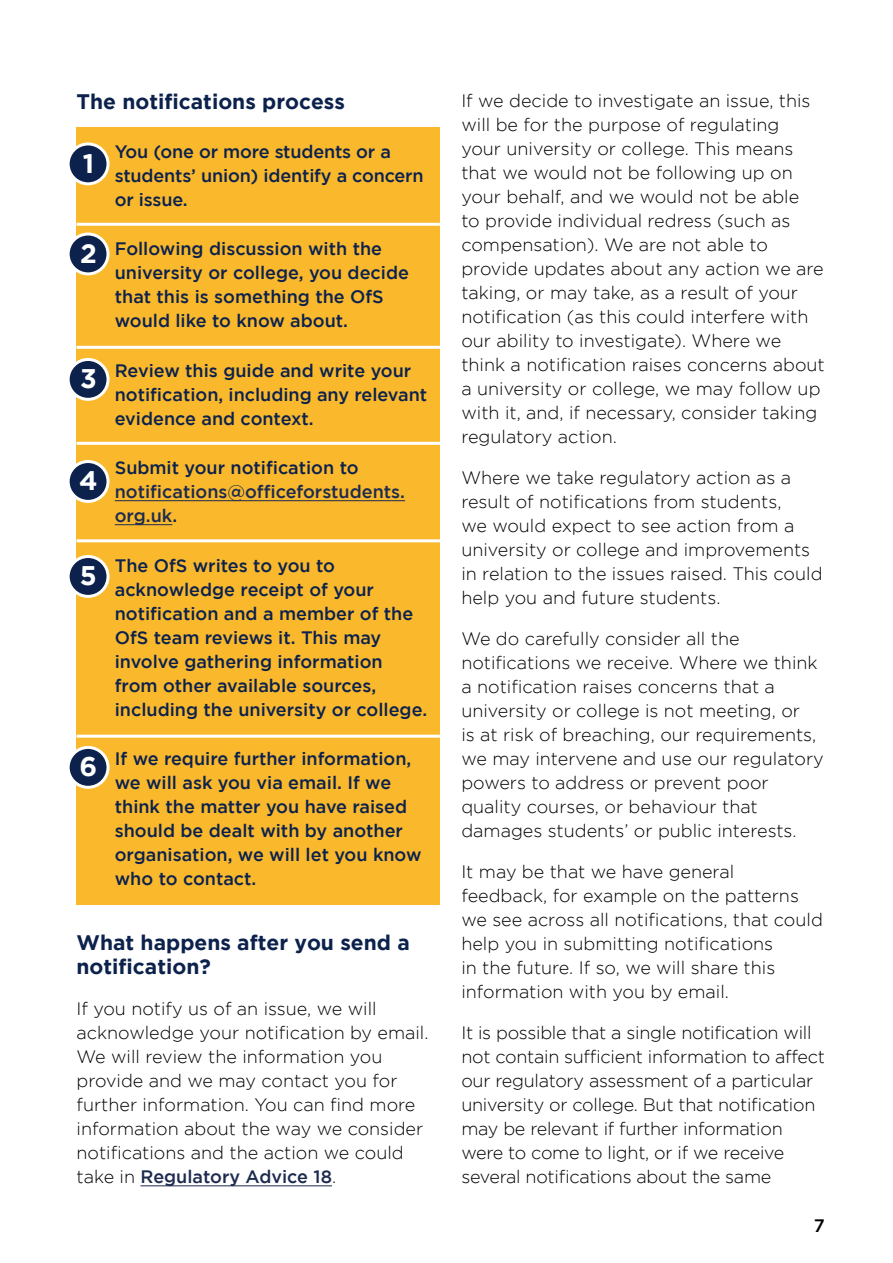
<style>
.page{position:relative;width:893px;height:1263px;background:#fff}
.page>*{position:absolute;margin:0;border:0;box-sizing:border-box;transform-origin:0 0}
.t1{font:700 26.85px "Gotham";color:#fff}
.Head_2{font:700 21px/24px "Gotham";color:#0c224c}
.Body_Text{font:700 21px "Gotham";color:#0c224c}
.Body_Text-2{font:300 18px/24px "Gotham";color:#000}
.Boxed_text{font:500 18px/24px "Gotham";color:#0c224c}
.Boxed_text-2{font:500 18px/24px "Gotham";color:#1d2b4e}
.t2{font:500 18px "Gotham";color:#000}
.s1{color:#0c224c}
.s2{font-weight:500;color:#1d2b4e}
</style>
<div class="page">
<hr style="left:141px;top:1185px;width:191px;height:1px;background:#1d2b4e">
<div style="left:77px;top:128px;width:363px;height:777px;background:#fab82d"></div>
<hr style="left:77px;top:223px;width:363px;height:3px;background:#fff">
<hr style="left:77px;top:346px;width:363px;height:3px;background:#fff">
<hr style="left:77px;top:442px;width:363px;height:3px;background:#fff">
<hr style="left:77px;top:539px;width:363px;height:3px;background:#fff">
<hr style="left:115px;top:500px;width:290px;height:1px;background:#1d2b4e">
<hr style="left:115px;top:524px;width:57px;height:1px;background:#1d2b4e">
<hr style="left:77px;top:735px;width:363px;height:3px;background:#fff">
<div style="left:68px;top:144px;width:40px;height:40px;background:#0c224c;border-radius:50%"></div>
<div style="left:67px;top:142px;width:43px;height:43px;border:3px solid #fff;border-radius:50%"></div>
<div style="left:68px;top:234px;width:40px;height:40px;background:#0c224c;border-radius:50%"></div>
<div style="left:67px;top:232px;width:43px;height:43px;border:3px solid #fff;border-radius:50%"></div>
<div style="left:68px;top:359px;width:40px;height:40px;background:#0c224c;border-radius:50%"></div>
<div style="left:67px;top:358px;width:43px;height:43px;border:3px solid #fff;border-radius:50%"></div>
<div style="left:68px;top:461px;width:40px;height:40px;background:#0c224c;border-radius:50%"></div>
<div style="left:67px;top:460px;width:43px;height:43px;border:3px solid #fff;border-radius:50%"></div>
<div style="left:68px;top:556px;width:40px;height:40px;background:#0c224c;border-radius:50%"></div>
<div style="left:67px;top:555px;width:43px;height:43px;border:3px solid #fff;border-radius:50%"></div>
<div style="left:68px;top:747px;width:40px;height:40px;background:#0c224c;border-radius:50%"></div>
<div style="left:67px;top:746px;width:43px;height:43px;border:3px solid #fff;border-radius:50%"></div>
<p class="Body_Text" style="left:77px;top:89px;width:270px">The notifications process</p>
<h1 class="t1" style="left:83px;top:148px;width:13px">1</h1>
<h1 class="t1" style="left:80px;top:238px;width:18px">2</h1>
<h1 class="t1" style="left:80px;top:363px;width:18px">3</h1>
<h1 class="t1" style="left:79px;top:465px;width:20px">4</h1>
<h1 class="t1" style="left:80px;top:560px;width:18px">5</h1>
<h1 class="t1" style="left:79px;top:751px;width:19px">6</h1>
<p class="Boxed_text" style="left:115px;top:139px;width:310px">You (one or more students or a students’ union) identify a concern or issue.</p>
<p class="Boxed_text" style="left:115px;top:236px;width:296px">Following discussion with the university or college, you decide that this is something the OfS would like to know about.</p>
<p class="Boxed_text" style="left:115px;top:358px;width:314px">Review this guide and write your notification, including any relevant evidence and context.</p>
<p class="Boxed_text-2" style="left:115px;top:455px;width:292px"><span class="s1">Submit your notification to </span>notifications@officeforstudents. org.uk<span class="s1">.</span></p>
<p class="Boxed_text" style="left:115px;top:553px;width:314px">The OfS writes to you to acknowledge receipt of your notification and a member of the<br>OfS team reviews it. This may involve gathering information from other available sources, including the university or college.</p>
<p class="Boxed_text" style="left:115px;top:746px;width:308px">If we require further information, we will ask you via email. If we think the matter you have raised should be dealt with by another organisation, we will let you know who to contact.</p>
<h2 class="Head_2" style="left:77px;top:930px;width:335px">What happens after you send a notification?</h2>
<p class="Body_Text-2" style="left:77px;top:997px;width:354px">If you notify us of an issue, we will acknowledge your notification by email.<br>We will review the information you provide and we may contact you for further information. You can find more information about the way we consider notifications and the action we could take in <span class="s2">Regulatory Advice 18</span>.</p>
<p class="Body_Text-2" style="left:461px;top:88px;width:365px">If we decide to investigate an issue, this will be for the purpose of regulating<br>your university or college. This means that we would not be following up on your behalf, and we would not be able<br>to provide individual redress (such as compensation). We are not able to provide updates about any action we are taking, or may take, as a result of your notification (as this could interfere with our ability to investigate). Where we think a notification raises concerns about a university or college, we may follow up with it, and, if necessary, consider taking regulatory action.</p>
<p class="Body_Text-2" style="left:461px;top:465px;width:363px">Where we take regulatory action as a result of notifications from students,<br>we would expect to see action from a university or college and improvements in relation to the issues raised. This could help you and future students.</p>
<p class="Body_Text-2" style="left:461px;top:626px;width:364px">We do carefully consider all the notifications we receive. Where we think a notification raises concerns that a university or college is not meeting, or<br>is at risk of breaching, our requirements, we may intervene and use our regulatory powers to address or prevent poor quality courses, or behaviour that damages students’ or public interests.</p>
<p class="Body_Text-2" style="left:461px;top:859px;width:363px">It may be that we have general feedback, for example on the patterns we see across all notifications, that could help you in submitting notifications<br>in the future. If so, we will share this information with you by email.</p>
<p class="Body_Text-2" style="left:461px;top:1020px;width:365px">It is possible that a single notification will not contain sufficient information to affect our regulatory assessment of a particular university or college. But that notification may be relevant if further information were to come to light, or if we receive several notifications about the same</p>
<p class="t2" style="left:814px;top:1215px;width:12px">7</p>
</div>
